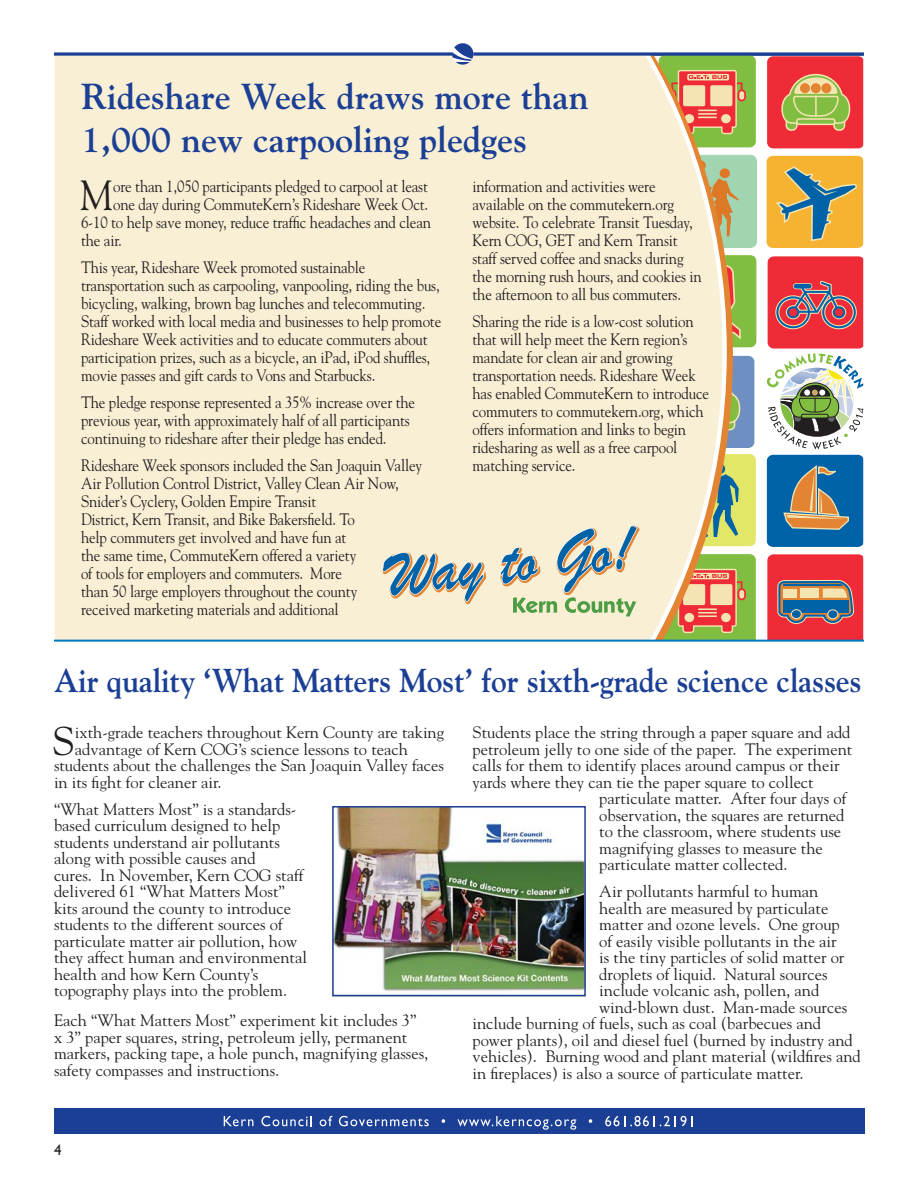
<style>
.page{position:relative;width:918px;height:1188px;background:#fff}
.page>*{position:absolute;margin:0;border:0;box-sizing:border-box;transform-origin:0 0}
.t1{font:42px "Goudy";color:#231f20;scale:.9 1}
.t2{font:39.9px "Goudy";color:#231f20}
.t3{font:700 36px/43.2px "Goudy";color:#1b3f94}
.t4{font:700 33px "Goudy";letter-spacing:-.01em;color:#1b3f94;scale:.95 1}
.t5{font:16.5px/18px "Goudy";letter-spacing:-.01em;color:#231f20;scale:.9 1}
.t6{font:16.5px/16.5px "Goudy";letter-spacing:-.01em;color:#231f20}
.t7{font:15px "Gill Sans";color:#231f20}
</style>
<div class="page">
<div style="left:54px;top:1109px;width:811px;height:25px;background:#1b3f94"></div>
<svg style="left:224px;top:1116px;width:29px;height:10px"></svg>
<svg style="left:261px;top:1116px;width:51px;height:10px"></svg>
<svg style="left:320px;top:1116px;width:12px;height:10px"></svg>
<svg style="left:339px;top:1116px;width:90px;height:10px"></svg>
<svg style="left:442px;top:1119px;width:3px;height:4px"></svg>
<svg style="left:457px;top:1116px;width:119px;height:14px"></svg>
<svg style="left:589px;top:1119px;width:3px;height:4px"></svg>
<svg style="left:605px;top:1116px;width:88px;height:10px"></svg>
<svg style="left:54px;top:56px;width:810px;height:584px;background:#ebddc3"></svg>
<hr style="left:54px;top:53px;width:810px;height:3px;background:#1b3f94">
<svg style="left:452px;top:43px;width:21px;height:22px"></svg>
<hr style="left:54px;top:640px;width:810px;height:2px;background:#0079c1">
<svg style="left:382px;top:540px;width:106px;height:94px;background:#cdd0c2"></svg>
<svg style="left:498px;top:500px;width:144px;height:142px;background:#d7d9c4"></svg>
<img style="left:335px;top:809px;width:248px;height:183px">
<div style="left:332px;top:806px;width:254px;height:190px;border:2px solid #1b3f94"></div>
<h3 class="t3" style="left:81px;top:77px;width:509px">Rideshare Week draws more than<br>1,000 new carpooling pledges</h3>
<h1 class="t1" style="left:80px;top:179px;width:39px">M</h1>
<p class="t5" style="left:113px;top:179px;width:351px">ore than 1,050 participants pledged to carpool at least</p>
<p class="t5" style="left:113px;top:197px;width:352px">one day during CommuteKern’s Rideshare Week Oct.</p>
<p class="t5" style="left:81px;top:215px;width:390px">6-10 to help save money, reduce traffic headaches and clean</p>
<p class="t5" style="left:81px;top:233px;width:47px">the air.</p>
<p class="t5" style="left:81px;top:260px;width:402px">This year, Rideshare Week promoted sustainable transportation such as carpooling, vanpooling, riding the bus, bicycling, walking, brown bag lunches and telecommuting.<br>Staff worked with local media and businesses to help promote Rideshare Week activities and to educate commuters about participation prizes, such as a bicycle, an iPad, iPod shuffles, movie passes and gift cards to Vons and Starbucks.</p>
<p class="t5" style="left:81px;top:395px;width:373px">The pledge response represented a 35% increase over the previous year, with approximately half of all participants continuing to rideshare after their pledge has ended.</p>
<p class="t5" style="left:81px;top:458px;width:380px">Rideshare Week sponsors included the San Joaquin Valley Air Pollution Control District, Valley Clean Air Now, Snider’s Cyclery, Golden Empire Transit<br>District, Kern Transit, and Bike Bakersfield. To<br>help commuters get involved and have fun at<br>the same time, CommuteKern offered a variety<br>of tools for employers and commuters. More<br>than 50 large employers throughout the county<br>received marketing materials and additional</p>
<p class="t5" style="left:473px;top:179px;width:256px">information and activities were available on the commutekern.org website. To celebrate Transit Tuesday, Kern COG, GET and Kern Transit staff served coffee and snacks during the morning rush hours, and cookies in the afternoon to all bus commuters.</p>
<p class="t5" style="left:473px;top:314px;width:264px">Sharing the ride is a low-cost solution that will help meet the Kern region’s mandate for clean air and growing transportation needs. Rideshare Week has enabled CommuteKern to introduce commuters to commutekern.org, which offers information and links to begin ridesharing as well as a free carpool matching service.</p>
<h3 class="t4" style="left:54px;top:667px;width:852px">Air quality ‘What Matters Most’ for sixth-grade science classes</h3>
<h2 class="t2" style="left:53px;top:725px;width:24px">S</h2>
<p class="t6" style="left:75px;top:726px;width:371px">ixth-grade teachers throughout Kern County are taking</p>
<p class="t6" style="left:472px;top:726px;width:380px">Students place the string through a paper square and add</p>
<p class="t6" style="left:472px;top:742px;width:381px">petroleum jelly to one side of the paper. The experiment</p>
<p class="t6" style="left:472px;top:759px;width:369px">calls for them to identify places around campus or their</p>
<p class="t6" style="left:472px;top:775px;width:343px">yards where they can tie the paper square to collect</p>
<p class="t6" style="left:599px;top:792px;width:248px">particulate matter. After four days of</p>
<p class="t6" style="left:599px;top:808px;width:247px">observation, the squares are returned</p>
<p class="t6" style="left:599px;top:825px;width:243px">to the classroom, where students use</p>
<p class="t6" style="left:599px;top:841px;width:225px">magnifying glasses to measure the</p>
<p class="t6" style="left:599px;top:858px;width:190px">particulate matter collected.</p>
<p class="t6" style="left:599px;top:885px;width:221px">Air pollutants harmful to human</p>
<p class="t6" style="left:599px;top:901px;width:231px">health are measured by particulate</p>
<p class="t6" style="left:599px;top:918px;width:242px">matter and ozone levels. One group</p>
<p class="t6" style="left:599px;top:934px;width:239px">of easily visible pollutants in the air</p>
<p class="t6" style="left:599px;top:951px;width:247px">is the tiny particles of solid matter or</p>
<p class="t6" style="left:599px;top:967px;width:230px">droplets of liquid. Natural sources</p>
<p class="t6" style="left:599px;top:984px;width:221px">include volcanic ash, pollen, and</p>
<p class="t6" style="left:599px;top:1000px;width:249px">wind-blown dust. Man-made sources</p>
<p class="t6" style="left:472px;top:1017px;width:350px">include burning of fuels, such as coal (barbecues and</p>
<p class="t6" style="left:472px;top:1033px;width:382px">power plants), oil and diesel fuel (burned by industry and</p>
<p class="t6" style="left:472px;top:1050px;width:390px">vehicles). Burning wood and plant material (wildfires and</p>
<p class="t6" style="left:472px;top:1066px;width:333px">in fireplaces) is also a source of particulate matter.</p>
<p class="t6" style="left:75px;top:742px;width:335px">advantage of Kern COG’s science lessons to teach</p>
<p class="t6" style="left:54px;top:759px;width:392px">students about the challenges the San Joaquin Valley faces</p>
<p class="t6" style="left:54px;top:775px;width:169px">in its fight for cleaner air.</p>
<p class="t6" style="left:54px;top:802px;width:254px">“What Matters Most” is a standards&shy;based curriculum designed to help students understand air pollutants along with possible causes and<br>cures. In November, Kern COG staff delivered 61 “What Matters Most” kits around the county to introduce students to the different sources of particulate matter air pollution, how they affect human and environmental health and how Kern County’s topography plays into the problem.</p>
<p class="t6" style="left:54px;top:1014px;width:376px">Each “What Matters Most” experiment kit includes 3” x 3” paper squares, string, petroleum jelly, permanent markers, packing tape, a hole punch, magnifying glasses, safety compasses and instructions.</p>
<p class="t7" style="left:54px;top:1142px;width:9px">4</p>
</div>
